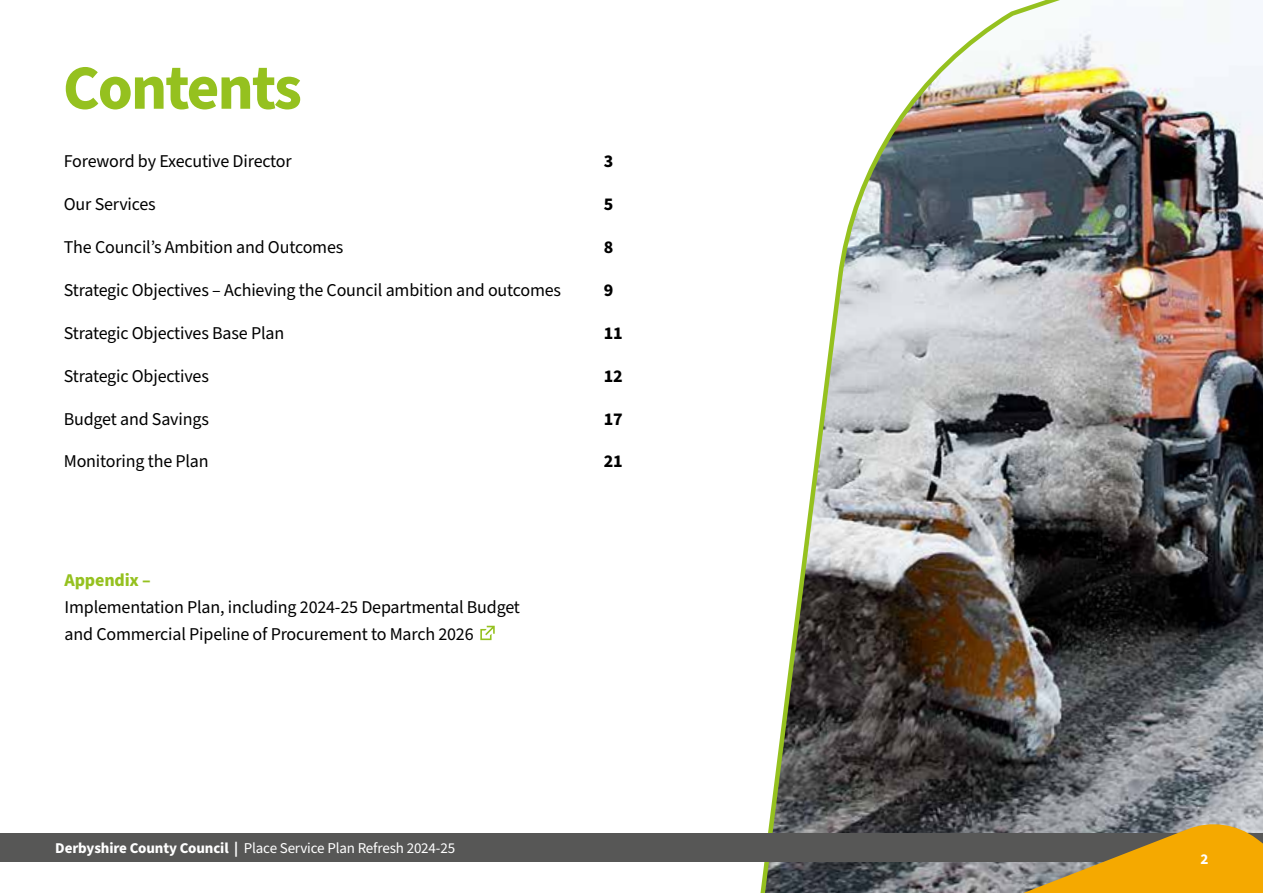
<style>
.page{position:relative;width:1263px;height:893px;background:#fff}
.page>*{position:absolute;margin:0;border:0;box-sizing:border-box;transform-origin:0 0}
.t1{font:700 63px "Source Sans Pro";letter-spacing:-.03em;color:#95c11f}
.t2{font:18px/27px "Source Sans Pro";letter-spacing:-.01em;color:#000}
.t3{font:700 18px "Source Sans Pro";letter-spacing:-.01em;color:#000}
.t4{font:700 18px "Source Sans Pro";letter-spacing:-.01em;color:#95c11f}
.t5{font:15px "Source Sans Pro";letter-spacing:-.01em;color:#fff}
.t6{font:700 15px "Source Sans Pro";color:#fff}
.s1{font-weight:700}
</style>
<div class="page">
<img style="left:760px;top:0;width:503px;height:893px">
<div style="left:0;top:833px;width:1263px;height:29px;background:#575756"></div>
<svg style="left:987px;top:820px;width:276px;height:73px"></svg>
<h1 class="t1" style="left:63px;top:45px;width:240px">Contents</h1>
<p class="t2" style="left:64px;top:148px;width:229px">Foreword by Executive Director</p>
<p class="t3" style="left:604px;top:149px;width:11px">3</p>
<p class="t2" style="left:64px;top:191px;width:94px">Our Services</p>
<p class="t3" style="left:604px;top:192px;width:11px">5</p>
<p class="t2" style="left:64px;top:234px;width:281px">The Council’s Ambition and Outcomes</p>
<p class="t3" style="left:604px;top:235px;width:11px">8</p>
<p class="t2" style="left:64px;top:277px;width:499px">Strategic Objectives – Achieving the Council ambition and outcomes</p>
<p class="t3" style="left:604px;top:278px;width:11px">9</p>
<p class="t2" style="left:64px;top:320px;width:222px">Strategic Objectives Base Plan</p>
<p class="t3" style="left:604px;top:321px;width:20px">11</p>
<p class="t2" style="left:64px;top:363px;width:147px">Strategic Objectives</p>
<p class="t3" style="left:604px;top:363px;width:20px">12</p>
<p class="t2" style="left:64px;top:406px;width:147px">Budget and Savings</p>
<p class="t3" style="left:604px;top:406px;width:20px">17</p>
<p class="t2" style="left:64px;top:448px;width:146px">Monitoring the Plan</p>
<p class="t3" style="left:604px;top:449px;width:20px">21</p>
<p class="t4" style="left:65px;top:568px;width:88px">Appendix –</p>
<p class="t2" style="left:65px;top:594px;width:457px">Implementation Plan, including 2024-25 Departmental Budget and Commercial Pipeline of Procurement to March 2026</p>
<p class="t5" style="left:55px;top:838px;width:401px"><span class="s1">Derbyshire County Council |</span> Place Service Plan Refresh 2024-25</p>
<p class="t6" style="left:1200px;top:849px;width:9px">2</p>
</div>
